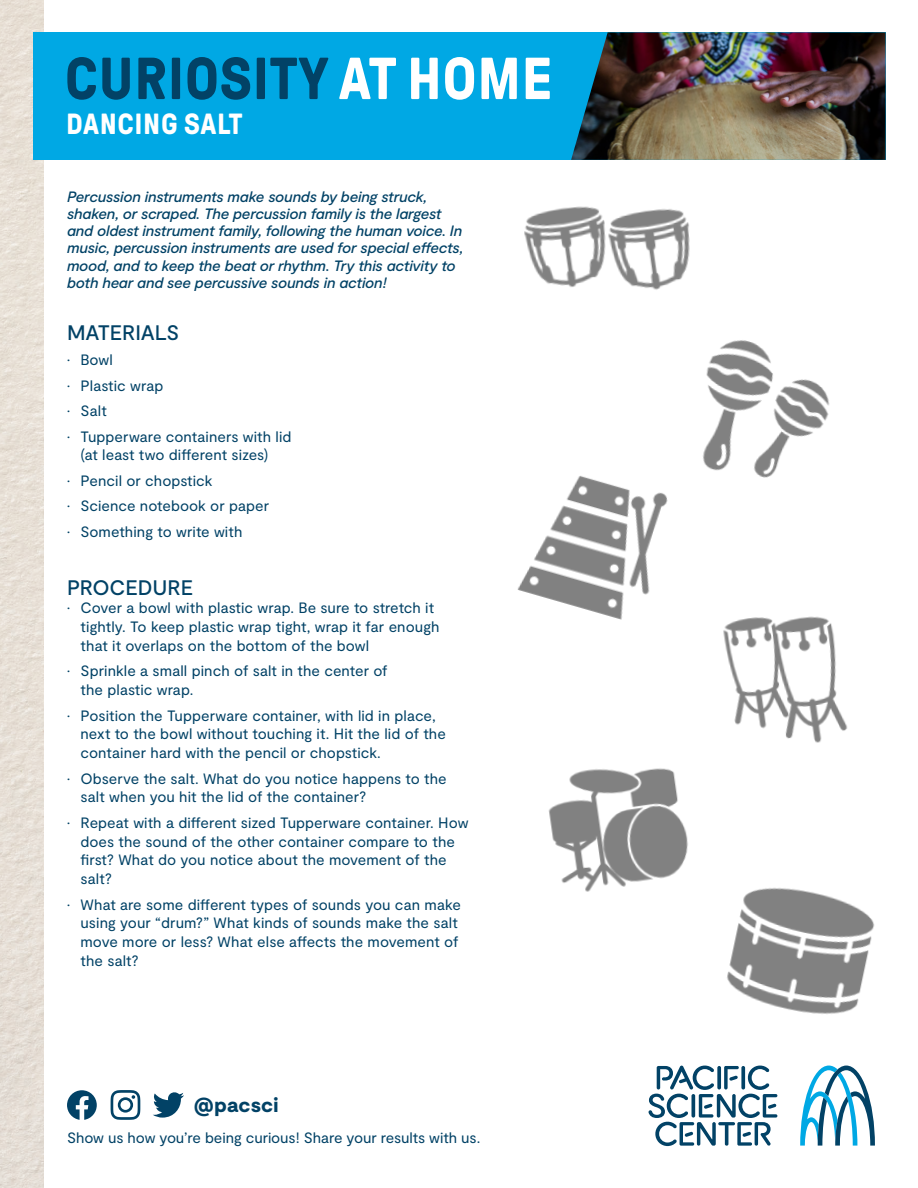
<style>
.page{position:relative;width:918px;height:1188px;background:#fff}
.page>*{position:absolute;margin:0;border:0;box-sizing:border-box;transform-origin:0 0}
.t1{font:700 59.1px "GT Pressura";letter-spacing:.01em;color:#024266}
.t2{font:700 29.1px "GT Pressura";letter-spacing:.02em;color:#fff}
.t3{font:500 21px "Moderat";letter-spacing:-.005em;color:#024266}
.t4{font:900 20.4px "Moderat";letter-spacing:.01em;color:#024266}
.t5{font:15px/18.8px "Moderat";letter-spacing:.005em;color:#024266}
.t6{font:italic 500 15px/17.1px "Moderat";letter-spacing:-.015em;color:#024266}
.s1{color:#fff}
</style>
<div class="page">
<img style="left:0;top:0;width:44px;height:1188px">
<svg style="left:800px;top:1066px;width:75px;height:80px"></svg>
<svg style="left:648px;top:1066px;width:129px;height:80px"></svg>
<svg style="left:153px;top:1092px;width:31px;height:26px"></svg>
<svg style="left:111px;top:1090px;width:29px;height:30px"></svg>
<svg style="left:67px;top:1090px;width:30px;height:30px"></svg>
<div style="left:33px;top:32px;width:853px;height:128px;background:#00a8e4"></div>
<img style="left:575px;top:32px;width:311px;height:128px">
<img style="left:524px;top:145px;width:219px;height:145px">
<img style="left:706px;top:340px;width:124px;height:138px">
<img style="left:548px;top:768px;width:140px;height:124px">
<img style="left:517px;top:429px;width:190px;height:191px">
<img style="left:684px;top:574px;width:164px;height:200px">
<img style="left:680px;top:844px;width:195px;height:222px">
<h1 class="t1" style="left:65px;top:47px;width:489px">CURIOSITY <span class="s1">AT HOME</span></h1>
<h2 class="t2" style="left:66px;top:108px;width:178px">DANCING SALT</h2>
<p class="t6" style="left:67px;top:189px;width:398px">Percussion instruments make sounds by being struck, shaken, or scraped. The percussion family is the largest and oldest instrument family, following the human voice. In music, percussion instruments are used for special effects, mood, and to keep the beat or rhythm. Try this activity to both hear and see percussive sounds in action!</p>
<p class="t3" style="left:67px;top:320px;width:114px">MATERIALS</p>
<p class="t5" style="left:67px;top:351px;width:47px">• Bowl</p>
<p class="t5" style="left:67px;top:376px;width:98px">• Plastic wrap</p>
<p class="t5" style="left:67px;top:402px;width:41px">• Salt</p>
<p class="t5" style="left:81px;top:427px;width:213px;text-indent:-14px">• Tupperware containers with lid (at least two different sizes)</p>
<p class="t5" style="left:67px;top:472px;width:147px">• Pencil or chopstick</p>
<p class="t5" style="left:67px;top:497px;width:204px">• Science notebook or paper</p>
<p class="t5" style="left:67px;top:523px;width:177px">• Something to write with</p>
<p class="t3" style="left:67px;top:575px;width:127px">PROCEDURE</p>
<p class="t5" style="left:81px;top:599px;width:361px;text-indent:-14px">• Cover a bowl with plastic wrap. Be sure to stretch it tightly. To keep plastic wrap tight, wrap it far enough that it overlaps on the bottom of the bowl</p>
<p class="t5" style="left:81px;top:662px;width:309px;text-indent:-14px">• Sprinkle a small pinch of salt in the center of the plastic wrap.</p>
<p class="t5" style="left:81px;top:706px;width:367px;text-indent:-14px">• Position the Tupperware container, with lid in place, next to the bowl without touching it. Hit the lid of the container hard with the pencil or chopstick.</p>
<p class="t5" style="left:81px;top:769px;width:368px;text-indent:-14px">• Observe the salt. What do you notice happens to the salt when you hit the lid of the container?</p>
<p class="t5" style="left:81px;top:814px;width:390px;text-indent:-14px">• Repeat with a different sized Tupperware container. How does the sound of the other container compare to the first? What do you notice about the movement of the salt?</p>
<p class="t5" style="left:81px;top:895px;width:382px;text-indent:-14px">• What are some different types of sounds you can make using your “drum?” What kinds of sounds make the salt move more or less? What else affects the movement of the salt?</p>
<h3 class="t4" style="left:194px;top:1093px;width:86px">@pacsci</h3>
<p class="t5" style="left:67px;top:1129px;width:415px">Show us how you’re being curious! Share your results with us.</p>
</div>
